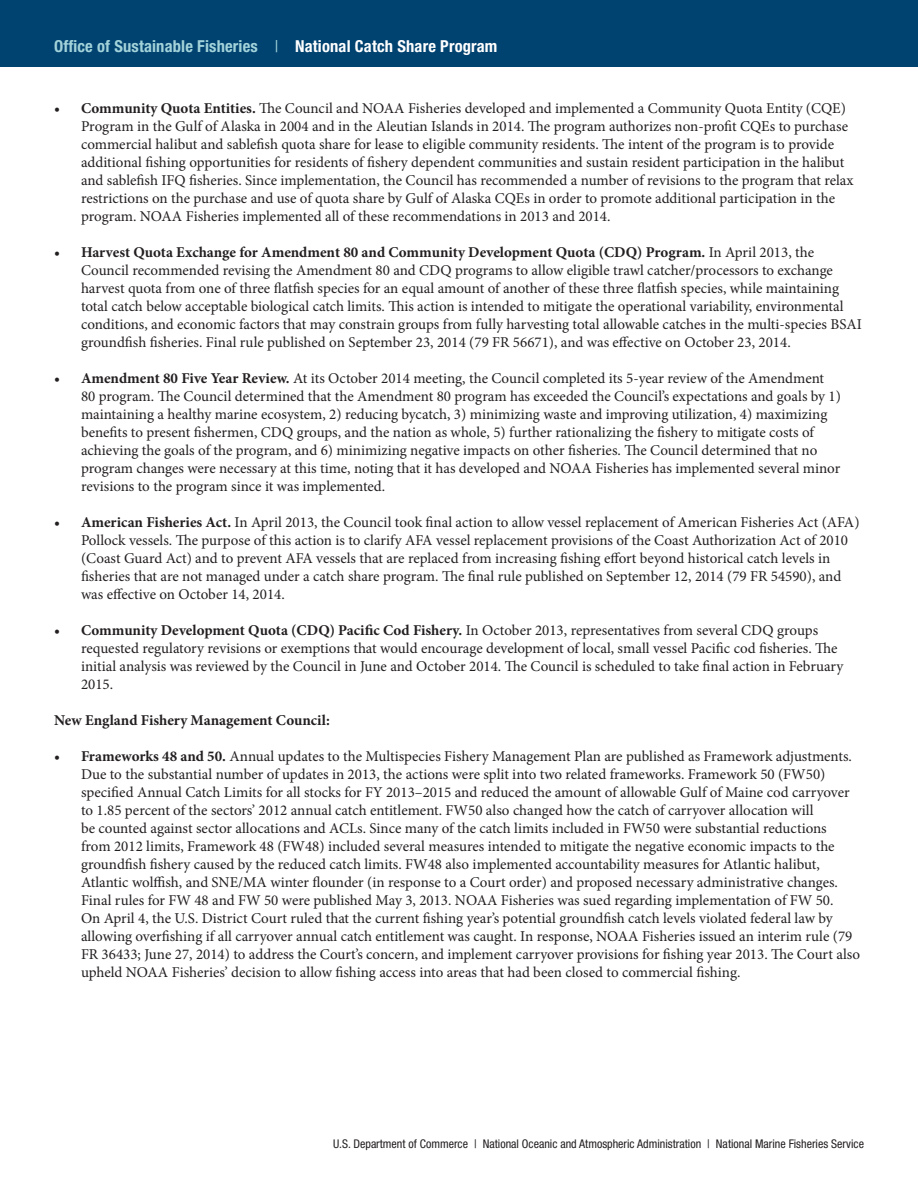
<style>
.page{position:relative;width:918px;height:1188px;background:#fff}
.page>*{position:absolute;margin:0;border:0;box-sizing:border-box;transform-origin:0 0}
.t1{font:700 condensed 16.5px "Helvetica Neue LT Std";letter-spacing:.01em;color:#a3d3da}
.t2{font:15px/18px "Minion Pro";color:#231f20}
.t3{font:700 15px "Minion Pro";color:#231f20}
.t4{font:condensed 12px "Helvetica Neue LT Std";color:#231f20}
.s1{font-weight:400}
.s2{color:#fff}
.s3{font-weight:700}
</style>
<div class="page">
<div style="left:0;top:0;width:918px;height:68px;background:#004270"></div>
<p class="t1" style="left:54px;top:36px;width:445px">Office of Sustainable Fisheries <span class="s1">|</span> <span class="s2">National Catch Share Program</span></p>
<p class="t2" style="left:81px;top:99px;width:774px;text-indent:-27px"><span class="s3">• Community Quota Entities.</span> The Council and NOAA Fisheries developed and implemented a Community Quota Entity (CQE)<br>Program in the Gulf of Alaska in 2004 and in the Aleutian Islands in 2014. The program authorizes non-profit CQEs to purchase commercial halibut and sablefish quota share for lease to eligible community residents. The intent of the program is to provide additional fishing opportunities for residents of fishery dependent communities and sustain resident participation in the halibut and sablefish IFQ fisheries. Since implementation, the Council has recommended a number of revisions to the program that relax restrictions on the purchase and use of quota share by Gulf of Alaska CQEs in order to promote additional participation in the program. NOAA Fisheries implemented all of these recommendations in 2013 and 2014.</p>
<p class="t2" style="left:81px;top:243px;width:782px;text-indent:-27px"><span class="s3">• Harvest Quota Exchange for Amendment 80 and Community Development Quota (CDQ) Program.</span> In April 2013, the Council recommended revising the Amendment 80 and CDQ programs to allow eligible trawl catcher/processors to exchange harvest quota from one of three flatfish species for an equal amount of another of these three flatfish species, while maintaining total catch below acceptable biological catch limits. This action is intended to mitigate the operational variability, environmental conditions, and economic factors that may constrain groups from fully harvesting total allowable catches in the multi-species BSAI groundfish fisheries. Final rule published on September 23, 2014 (79 FR 56671), and was effective on October 23, 2014.</p>
<p class="t2" style="left:81px;top:369px;width:761px;text-indent:-27px"><span class="s3">• Amendment 80 Five Year Review.</span> At its October 2014 meeting, the Council completed its 5-year review of the Amendment 80 program. The Council determined that the Amendment 80 program has exceeded the Council’s expectations and goals by 1) maintaining a healthy marine ecosystem, 2) reducing bycatch, 3) minimizing waste and improving utilization, 4) maximizing benefits to present fishermen, CDQ groups, and the nation as whole, 5) further rationalizing the fishery to mitigate costs of achieving the goals of the program, and 6) minimizing negative impacts on other fisheries. The Council determined that no program changes were necessary at this time, noting that it has developed and NOAA Fisheries has implemented several minor revisions to the program since it was implemented.</p>
<p class="t2" style="left:81px;top:513px;width:780px;text-indent:-27px"><span class="s3">• American Fisheries Act.</span> In April 2013, the Council took final action to allow vessel replacement of American Fisheries Act (AFA)<br>Pollock vessels. The purpose of this action is to clarify AFA vessel replacement provisions of the Coast Authorization Act of 2010 (Coast Guard Act) and to prevent AFA vessels that are replaced from increasing fishing effort beyond historical catch levels in fisheries that are not managed under a catch share program. The final rule published on September 12, 2014 (79 FR 54590), and was effective on October 14, 2014.</p>
<p class="t2" style="left:81px;top:621px;width:764px;text-indent:-27px"><span class="s3">• Community Development Quota (CDQ) Pacific Cod Fishery.</span> In October 2013, representatives from several CDQ groups requested regulatory revisions or exemptions that would encourage development of local, small vessel Pacific cod fisheries. The initial analysis was reviewed by the Council in June and October 2014. The Council is scheduled to take final action in February 2015.</p>
<h3 class="t3" style="left:54px;top:709px;width:277px">New England Fishery Management Council:</h3>
<p class="t2" style="left:81px;top:747px;width:781px;text-indent:-27px"><span class="s3">• Frameworks 48 and 50.</span> Annual updates to the Multispecies Fishery Management Plan are published as Framework adjustments.<br>Due to the substantial number of updates in 2013, the actions were split into two related frameworks. Framework 50 (FW50) specified Annual Catch Limits for all stocks for FY 2013–2015 and reduced the amount of allowable Gulf of Maine cod carryover to 1.85 percent of the sectors’ 2012 annual catch entitlement. FW50 also changed how the catch of carryover allocation will<br>be counted against sector allocations and ACLs. Since many of the catch limits included in FW50 were substantial reductions from 2012 limits, Framework 48 (FW48) included several measures intended to mitigate the negative economic impacts to the groundfish fishery caused by the reduced catch limits. FW48 also implemented accountability measures for Atlantic halibut, Atlantic wolffish, and SNE/MA winter flounder (in response to a Court order) and proposed necessary administrative changes.<br>Final rules for FW 48 and FW 50 were published May 3, 2013. NOAA Fisheries was sued regarding implementation of FW 50.<br>On April 4, the U.S. District Court ruled that the current fishing year’s potential groundfish catch levels violated federal law by allowing overfishing if all carryover annual catch entitlement was caught. In response, NOAA Fisheries issued an interim rule (79<br>FR 36433; June 27, 2014) to address the Court’s concern, and implement carryover provisions for fishing year 2013. The Court also upheld NOAA Fisheries’ decision to allow fishing access into areas that had been closed to commercial fishing.</p>
<p class="t4" style="left:333px;top:1136px;width:532px">U.S. Department of Commerce | National Oceanic and Atmospheric Administration | National Marine Fisheries Service</p>
</div>
